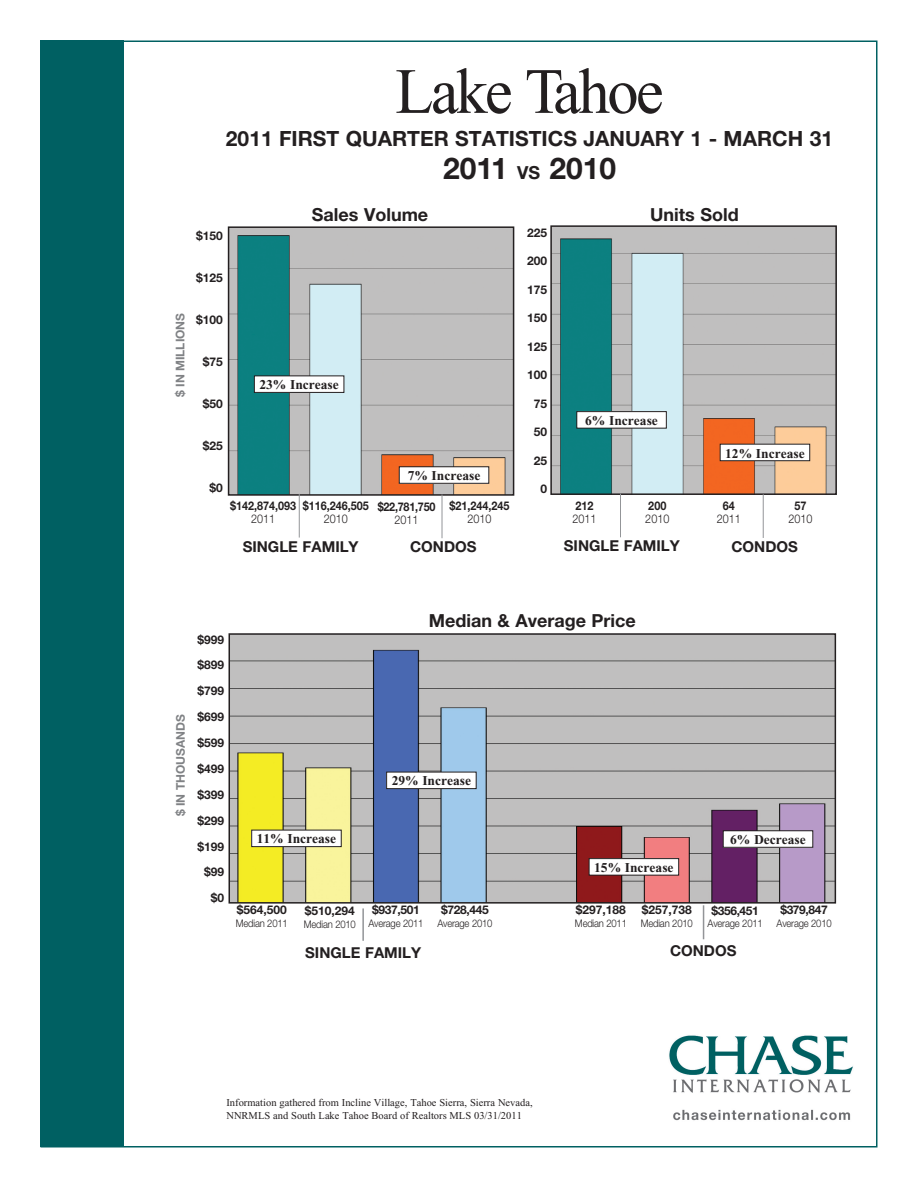
<style>
.page{position:relative;width:918px;height:1188px;background:#fff}
.page>*{position:absolute;margin:0;border:0;box-sizing:border-box;transform-origin:0 0}
.t1{font:64.5px "Times New Roman";letter-spacing:-.04em;color:#231f20}
.t2{font:700 30px "Helvetica Neue";color:#231f20}
.t3{font:700 21px "Helvetica Neue";color:#231f20}
.t4{font:700 18px "Helvetica Neue";color:#231f20}
.t5{font:700 15px "Helvetica Neue";color:#231f20}
.t6{font:700 13.5px "Times New Roman";color:#231f20}
.t7{font:700 12px/25.8px "Helvetica Neue";color:#231f20;text-align:right}
.t8{font:700 12px "Helvetica Neue";color:#231f20;scale:.9 1}
.t9{font:300 12px "Helvetica Neue";color:#231f20;scale:.9 1}
.t10{font:700 12px "Helvetica Neue";color:#808285}
.t11{font:10.5px/12.6px "Times New Roman";color:#231f20}
.t12{font:300 10.5px "Helvetica Neue";letter-spacing:-.02em;color:#231f20;scale:.9 1}
.s1{font-size:18px}
</style>
<div class="page">
<img style="left:669px;top:1035px;width:184px;height:86px">
<div style="left:40px;top:40px;width:84px;height:1108px;background:#006062"></div>
<img style="left:232px;top:636px;width:601px;height:265px">
<div style="left:229px;top:633px;width:607px;height:271px;border:2px solid #231f20"></div>
<div style="left:252px;top:830px;width:89px;height:17px;background:#fff"></div>
<div style="left:251px;top:830px;width:91px;height:17px;border:1px solid #231f20"></div>
<hr style="left:362px;top:908px;width:2px;height:33px;background:#939598">
<hr style="left:703px;top:905px;width:1px;height:34px;background:#939598">
<div style="left:387px;top:772px;width:89px;height:17px;background:#fff"></div>
<div style="left:386px;top:772px;width:90px;height:17px;border:1px solid #231f20"></div>
<div style="left:589px;top:859px;width:90px;height:16px;background:#fff"></div>
<div style="left:589px;top:858px;width:90px;height:17px;border:1px solid #231f20"></div>
<div style="left:723px;top:831px;width:90px;height:16px;background:#fff"></div>
<div style="left:723px;top:830px;width:90px;height:18px;border:1px solid #231f20"></div>
<img style="left:231px;top:229px;width:280px;height:264px">
<div style="left:228px;top:226px;width:286px;height:270px;border:2px solid #231f20"></div>
<img style="left:553px;top:228px;width:281px;height:264px">
<div style="left:550px;top:225px;width:287px;height:270px;border:2px solid #231f20"></div>
<hr style="left:299px;top:494px;width:1px;height:44px;background:#939598">
<hr style="left:442px;top:495px;width:1px;height:43px;background:#939598">
<hr style="left:620px;top:494px;width:1px;height:43px;background:#939598">
<hr style="left:763px;top:494px;width:1px;height:44px;background:#939598">
<div style="left:577px;top:412px;width:89px;height:16px;background:#fff"></div>
<div style="left:577px;top:411px;width:90px;height:17px;border:1px solid #231f20"></div>
<div style="left:720px;top:444px;width:90px;height:17px;background:#fff"></div>
<div style="left:720px;top:444px;width:90px;height:17px;border:1px solid #231f20"></div>
<div style="left:254px;top:376px;width:90px;height:16px;background:#fff"></div>
<div style="left:254px;top:376px;width:90px;height:17px;border:1px solid #231f20"></div>
<div style="left:399px;top:467px;width:90px;height:16px;background:#fff"></div>
<div style="left:399px;top:467px;width:90px;height:17px;border:1px solid #231f20"></div>
<h1 class="t1" style="left:395px;top:56px;width:270px">Lake Tahoe</h1>
<h3 class="t3" style="left:226px;top:125px;width:328px">2011 First Quarter Statistics</h3>
<h3 class="t3" style="left:583px;top:125px;width:28px">janua</h3>
<h3 class="t3" style="left:655px;top:125px;width:180px">ry 1 - Marc h 31</h3>
<h2 class="t2" style="left:443px;top:150px;width:175px">2011 <span class="s1">vs</span> 2010</h2>
<p class="t10" style="left:173px;top:397px;width:84px;rotate:-90deg">$ In MILLIONs</p>
<p class="t7" style="left:196px;top:222px;width:28px">$150</p>
<p class="t7" style="left:196px;top:264px;width:28px">$125</p>
<p class="t7" style="left:196px;top:306px;width:28px">$100</p>
<p class="t7" style="left:203px;top:348px;width:22px">$75</p>
<p class="t7" style="left:203px;top:390px;width:22px">$50</p>
<p class="t7" style="left:203px;top:432px;width:22px">$25</p>
<p class="t7" style="left:209px;top:474px;width:15px">$0</p>
<h3 class="t4" style="left:312px;top:204px;width:118px">Sales Volume</h3>
<p class="t6" style="left:259px;top:377px;width:81px">23% Increase</p>
<p class="t6" style="left:408px;top:468px;width:74px">7% Increase</p>
<p class="t8" style="left:303px;top:498px;width:75px">$116,246,505</p>
<p class="t9" style="left:324px;top:512px;width:28px">2010</p>
<p class="t8" style="left:230px;top:498px;width:75px">$142,874,093</p>
<p class="t9" style="left:251px;top:512px;width:28px">2011</p>
<p class="t8" style="left:378px;top:499px;width:66px">$22,781,750</p>
<p class="t9" style="left:395px;top:512px;width:28px">2011</p>
<p class="t8" style="left:449px;top:498px;width:68px">$21,244,245</p>
<p class="t9" style="left:467px;top:511px;width:28px">2010</p>
<p class="t5" style="left:243px;top:537px;width:117px">SINGLE FAMILY</p>
<p class="t5" style="left:410px;top:538px;width:68px">CONDOS</p>
<p class="t7" style="left:527px;top:219px;width:22px">225</p>
<p class="t7" style="left:527px;top:248px;width:22px">200</p>
<p class="t7" style="left:527px;top:276px;width:22px">175</p>
<p class="t7" style="left:527px;top:305px;width:22px">150</p>
<p class="t7" style="left:527px;top:333px;width:22px">125</p>
<p class="t7" style="left:527px;top:362px;width:22px">100</p>
<p class="t7" style="left:534px;top:390px;width:15px">75</p>
<p class="t7" style="left:534px;top:419px;width:15px">50</p>
<p class="t7" style="left:534px;top:447px;width:15px">25</p>
<p class="t7" style="left:540px;top:476px;width:8px">0</p>
<h3 class="t4" style="left:650px;top:204px;width:90px">Units Sold</h3>
<p class="t6" style="left:585px;top:413px;width:74px">6% Increase</p>
<p class="t8" style="left:575px;top:498px;width:22px">212</p>
<p class="t9" style="left:572px;top:511px;width:28px">2011</p>
<p class="t8" style="left:648px;top:499px;width:22px">200</p>
<p class="t9" style="left:645px;top:512px;width:28px">2010</p>
<p class="t6" style="left:725px;top:446px;width:81px">12% Increase</p>
<p class="t8" style="left:723px;top:499px;width:15px">64</p>
<p class="t9" style="left:717px;top:512px;width:28px">2011</p>
<p class="t8" style="left:795px;top:498px;width:15px">57</p>
<p class="t9" style="left:789px;top:511px;width:28px">2010</p>
<p class="t5" style="left:564px;top:537px;width:117px">SINGLE FAMILY</p>
<p class="t5" style="left:731px;top:538px;width:68px">CONDOS</p>
<p class="t10" style="left:173px;top:816px;width:103px;rotate:-90deg">$ In Thousands</p>
<p class="t7" style="left:198px;top:626px;width:28px">$999 $899 $799 $699 $599 $499 $399 $299 $199 $99 $0</p>
<h3 class="t4" style="left:429px;top:609px;width:209px">Median &amp; Average Price</h3>
<p class="t6" style="left:392px;top:773px;width:81px">29% Increase</p>
<p class="t6" style="left:257px;top:831px;width:81px">11% Increase</p>
<p class="t6" style="left:730px;top:832px;width:77px">6% Decrease</p>
<p class="t6" style="left:594px;top:860px;width:81px">15% Increase</p>
<p class="t7" style="left:237px;top:897px;width:52px">$564,500</p>
<p class="t12" style="left:236px;top:917px;width:59px">Median 2011</p>
<p class="t7" style="left:305px;top:898px;width:52px">$510,294</p>
<p class="t12" style="left:304px;top:918px;width:59px">Median 2010</p>
<p class="t7" style="left:372px;top:897px;width:49px">$937,501</p>
<p class="t12" style="left:368px;top:917px;width:63px">Average 2011</p>
<p class="t7" style="left:441px;top:897px;width:49px">$728,445</p>
<p class="t12" style="left:437px;top:917px;width:63px">Average 2010</p>
<p class="t7" style="left:576px;top:897px;width:52px">$297,188</p>
<p class="t12" style="left:575px;top:917px;width:59px">Median 2011</p>
<p class="t7" style="left:642px;top:897px;width:52px">$257,738</p>
<p class="t12" style="left:641px;top:917px;width:59px">Median 2010</p>
<p class="t7" style="left:711px;top:897px;width:49px">$356,451</p>
<p class="t12" style="left:708px;top:917px;width:63px">Average 2011</p>
<p class="t7" style="left:780px;top:897px;width:49px">$379,847</p>
<p class="t12" style="left:777px;top:917px;width:63px">Average 2010</p>
<p class="t5" style="left:305px;top:944px;width:117px">SINGLE FAMILY</p>
<p class="t5" style="left:670px;top:941px;width:68px">CONDOS</p>
<p class="t11" style="left:226px;top:1096px;width:308px">Information gathered from Incline Village, Tahoe Sierra, Sierra Nevada,<br>NNRMLS and South Lake Tahoe Board of Realtors MLS 03/31/2011</p>
</div>
